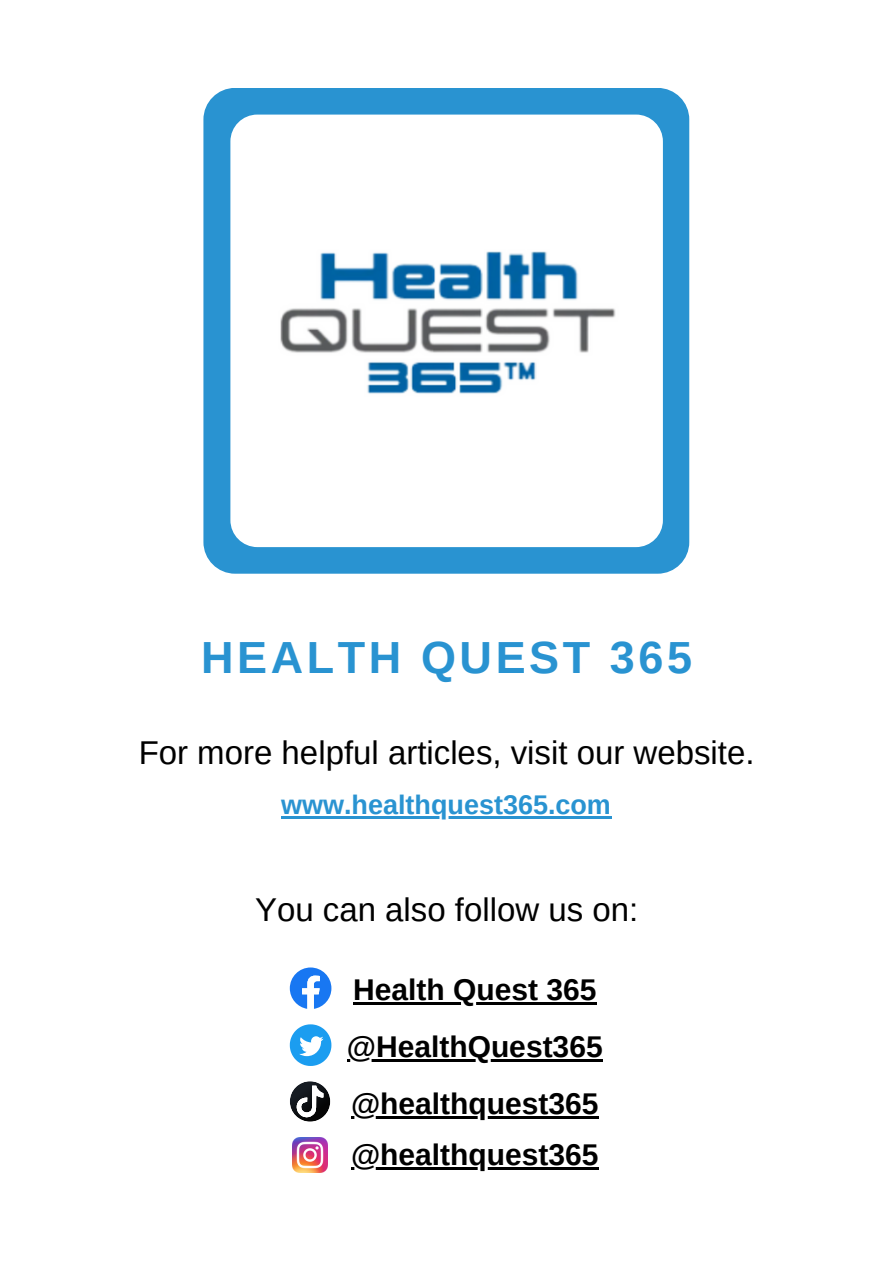
<style>
.page{position:relative;width:893px;height:1264px;background:#fff}
.page>*{position:absolute;margin:0;border:0;box-sizing:border-box;transform-origin:0 0}
.t1{font:700 45px "Arimo";letter-spacing:.08em;color:#2993d1}
.t2{font:33px "Arimo";color:#000}
.t3{font:700 30px/56.7px "Arimo";color:#000}
.t4{font:700 27px "Arimo";color:#2993d1}
</style>
<div class="page">
<div style="left:203px;top:88px;width:486px;height:485px;background:#2993d1;border-radius:32px"></div>
<img style="left:230px;top:115px;width:432px;height:432px;border-radius:27px">
<svg style="left:290px;top:967px;width:41px;height:42px"></svg>
<svg style="left:290px;top:1024px;width:41px;height:41px"></svg>
<svg style="left:290px;top:1081px;width:40px;height:40px"></svg>
<img style="left:293px;top:1137px;width:34px;height:35px">
<hr style="left:281px;top:816px;width:330px;height:2px;background:#2993d1">
<hr style="left:353px;top:1002px;width:243px;height:2px;background:#000">
<hr style="left:347px;top:1059px;width:255px;height:2px;background:#000">
<hr style="left:351px;top:1116px;width:247px;height:2px;background:#000">
<hr style="left:351px;top:1167px;width:247px;height:2px;background:#000">
<h1 class="t1" style="left:201px;top:632px;width:492px">HEALTH QUEST 365</h1>
<p class="t2" style="left:139px;top:734px;width:617px">For more helpful articles, visit our website.</p>
<p class="t4" style="left:281px;top:789px;width:331px">www.healthquest365.com</p>
<p class="t2" style="left:255px;top:891px;width:384px">You can also follow us on:</p>
<p class="t3" style="left:347px;top:961px;width:257px">Health Quest 365 @HealthQuest365 @healthquest365</p>
<p class="t3" style="left:351px;top:1126px;width:249px">@healthquest365</p>
</div>
